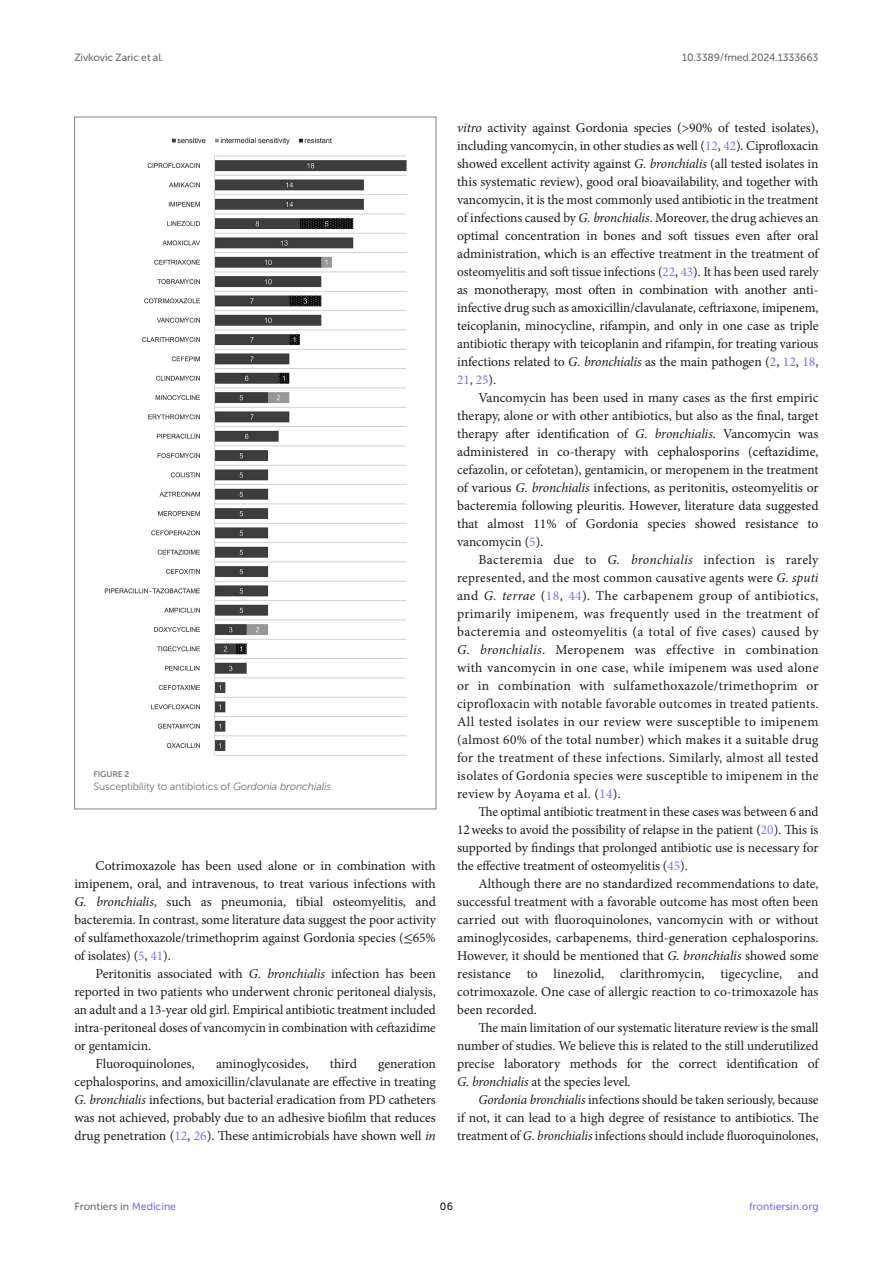
<style>
.page{position:relative;width:893px;height:1263px;background:#fff}
.page>*{position:absolute;margin:0;border:0;box-sizing:border-box;transform-origin:0 0}
.TEXT{font:13.5px/18px "Minion Pro";letter-spacing:-.005em;color:#1b1c1b;text-align:justify}
.t1{font:10.5px "Museo Sans 500";letter-spacing:-.015em;color:#706f70}
.FIG_LEG{font:10.5px "Museo Sans 300";letter-spacing:-.01em;color:#706f70}
.t2{font:10.5px "Museo Sans 500";color:#856df0}
.t3{font:10.5px "Museo Sans 500";color:#1b1c1b}
.FIG_HD{font:8.25px "Museo Sans 700";letter-spacing:-.01em;color:#7e7f7f}
.s1{font-style:italic}
.s2{font-family:"STIX General"}
.s3{color:#856df0}
</style>
<div class="page">
<img style="left:104px;top:137px;width:303px;height:619px">
<p class="t1" style="left:74px;top:51px;width:91px">Zivkovic Zaric et al.</p>
<p class="t1" style="left:682px;top:51px;width:138px">10.3389/fmed.2024.1333663</p>
<p class="FIG_HD" style="left:94px;top:769px;width:37px">FIGURE 2</p>
<p class="FIG_LEG" style="left:94px;top:781px;width:242px">Susceptibility to antibiotics of <span class="s1">Gordonia bronchialis</span>.</p>
<p class="TEXT" style="left:74px;top:857px;width:363px;text-indent:21px">Cotrimoxazole has been used alone or in combination with imipenem, oral, and intravenous, to treat various infections with <span class="s1">G. bronchialis</span>, such as pneumonia, tibial osteomyelitis, and bacteremia. In contrast, some literature data suggest the poor activity of sulfamethoxazole/trimethoprim against Gordonia species (<span class="s2">≤</span>65% of isolates) (<span class="s3">5</span>, <span class="s3">41</span>).</p>
<p class="TEXT" style="left:74px;top:965px;width:363px;text-indent:21px">Peritonitis associated with <span class="s1">G. bronchialis</span> infection has been reported in two patients who underwent chronic peritoneal dialysis, an adult and a 13-year old girl. Empirical antibiotic treatment included intra-peritoneal doses of vancomycin in combination with ceftazidime or gentamicin.</p>
<p class="TEXT" style="left:96px;top:1055px;width:100px">Fluoroquinolones,</p>
<p class="TEXT" style="left:216px;top:1055px;width:94px">aminoglycosides,</p>
<p class="TEXT" style="left:330px;top:1055px;width:28px">third</p>
<p class="TEXT" style="left:74px;top:1055px;width:363px;text-indent:304px">generation cephalosporins, and amoxicillin/clavulanate are effective in treating <span class="s1">G. bronchialis</span> infections, but bacterial eradication from PD catheters was not achieved, probably due to an adhesive biofilm that reduces drug penetration (<span class="s3">12</span>, <span class="s3">26</span>). These antimicrobials have shown well <span class="s1">in</span></p>
<p class="TEXT" style="left:457px;top:119px;width:363px"><span class="s1">vitro</span> activity against Gordonia species (&gt;90% of tested isolates), including vancomycin, in other studies as well (<span class="s3">12</span>, <span class="s3">42</span>). Ciprofloxacin showed excellent activity against <span class="s1">G. bronchialis</span> (all tested isolates in this systematic review), good oral bioavailability, and together with vancomycin, it is the most commonly used antibiotic in the treatment of infections caused by <span class="s1">G. bronchialis</span>. Moreover, the drug achieves an optimal concentration in bones and soft tissues even after oral administration, which is an effective treatment in the treatment of osteomyelitis and soft tissue infections (<span class="s3">22</span>, <span class="s3">43</span>). It has been used rarely as monotherapy, most often in combination with another anti&shy;infective drug such as amoxicillin/clavulanate, ceftriaxone, imipenem, teicoplanin, minocycline, rifampin, and only in one case as triple antibiotic therapy with teicoplanin and rifampin, for treating various infections related to <span class="s1">G. bronchialis</span> as the main pathogen (<span class="s3">2</span>, <span class="s3">12</span>, <span class="s3">18</span>, <span class="s3">21</span>, <span class="s3">25</span>).</p>
<p class="TEXT" style="left:457px;top:389px;width:363px;text-indent:21px">Vancomycin has been used in many cases as the first empiric therapy, alone or with other antibiotics, but also as the final, target therapy after identification of <span class="s1">G. bronchialis</span>. Vancomycin was administered in co-therapy with cephalosporins (ceftazidime, cefazolin, or cefotetan), gentamicin, or meropenem in the treatment of various <span class="s1">G. bronchialis</span> infections, as peritonitis, osteomyelitis or bacteremia following pleuritis. However, literature data suggested that almost 11% of Gordonia species showed resistance to vancomycin (<span class="s3">5</span>).</p>
<p class="TEXT" style="left:457px;top:551px;width:363px;text-indent:21px">Bacteremia due to <span class="s1">G. bronchialis</span> infection is rarely represented, and the most common causative agents were <span class="s1">G. sputi </span>and <span class="s1">G. terrae</span> (<span class="s3">18</span>, <span class="s3">44</span>). The carbapenem group of antibiotics, primarily imipenem, was frequently used in the treatment of bacteremia and osteomyelitis (a total of five cases) caused by <span class="s1">G. bronchialis</span>. Meropenem was effective in combination with vancomycin in one case, while imipenem was used alone or in combination with sulfamethoxazole/trimethoprim or ciprofloxacin with notable favorable outcomes in treated patients.<br>All tested isolates in our review were susceptible to imipenem (almost 60% of the total number) which makes it a suitable drug for the treatment of these infections. Similarly, almost all tested isolates of Gordonia species were susceptible to imipenem in the review by Aoyama et al. (<span class="s3">14</span>).</p>
<p class="TEXT" style="left:457px;top:803px;width:363px;text-indent:21px">The optimal antibiotic treatment in these cases was between 6 and 12weeks to avoid the possibility of relapse in the patient (<span class="s3">20</span>). This is supported by findings that prolonged antibiotic use is necessary for the effective treatment of osteomyelitis (<span class="s3">45</span>).</p>
<p class="TEXT" style="left:457px;top:875px;width:363px;text-indent:21px">Although there are no standardized recommendations to date, successful treatment with a favorable outcome has most often been carried out with fluoroquinolones, vancomycin with or without aminoglycosides, carbapenems, third-generation cephalosporins.<br>However, it should be mentioned that <span class="s1">G. bronchialis</span> showed some resistance to linezolid, clarithromycin, tigecycline, and cotrimoxazole. One case of allergic reaction to co-trimoxazole has been recorded.</p>
<p class="TEXT" style="left:457px;top:1019px;width:363px;text-indent:21px">The main limitation of our systematic literature review is the small number of studies. We believe this is related to the still underutilized precise laboratory methods for the correct identification of <span class="s1">G. bronchialis</span> at the species level.</p>
<p class="TEXT" style="left:457px;top:1091px;width:363px;text-indent:21px"><span class="s1">Gordonia bronchialis</span> infections should be taken seriously, because if not, it can lead to a high degree of resistance to antibiotics. The treatment of <span class="s1">G. bronchialis</span> infections should include fluoroquinolones,</p>
<p class="t1" style="left:74px;top:1200px;width:103px">Frontiers in <span class="s3">Medicine</span></p>
<p class="t3" style="left:440px;top:1200px;width:15px">06</p>
<p class="t2" style="left:749px;top:1200px;width:71px">frontiersin.org</p>
</div>
